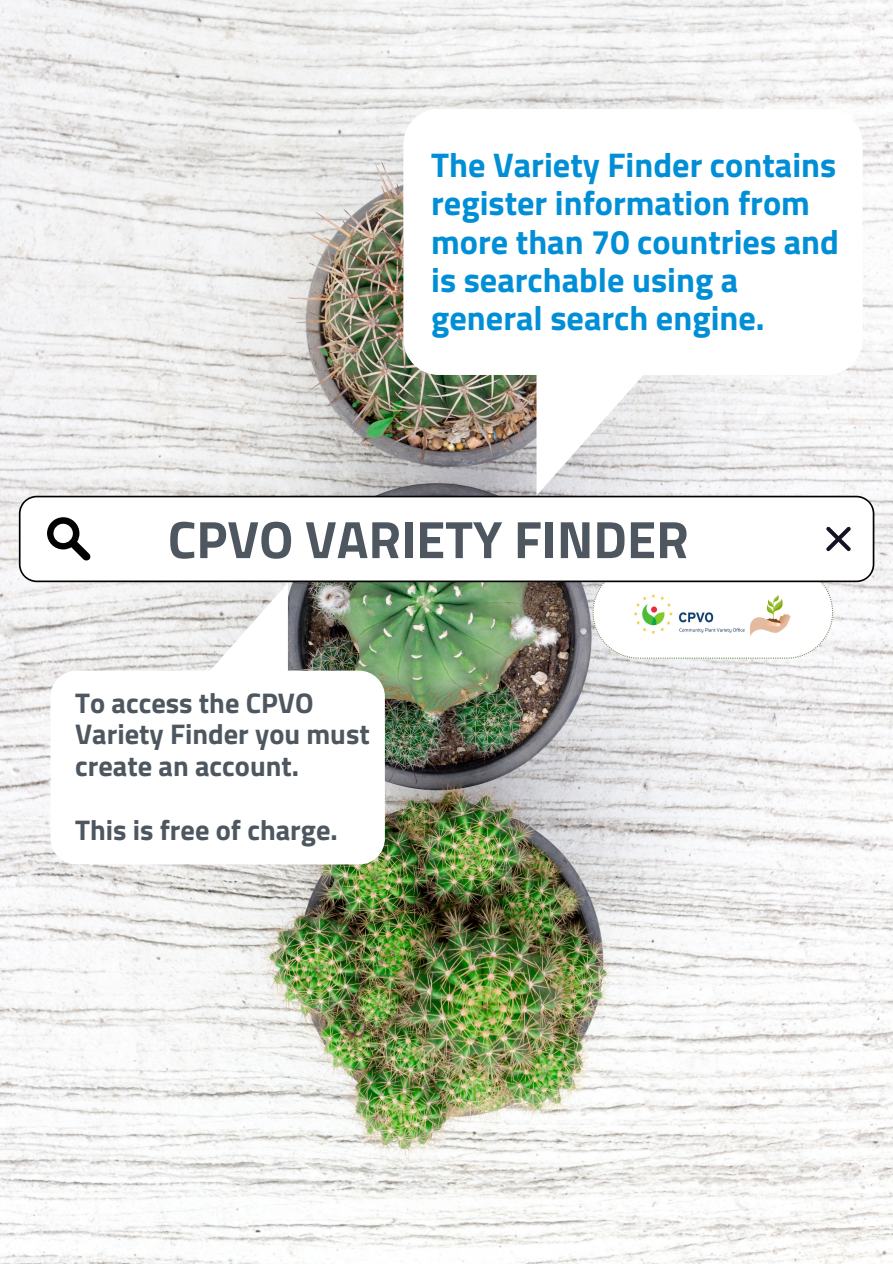
<style>
.page{position:relative;width:893px;height:1264px;background:#fff}
.page>*{position:absolute;margin:0;border:0;box-sizing:border-box;transform-origin:0 0}
.t1{font:700 52.65px "Titillium Web";color:#4e5760}
.t2{font:700 34.2px/38.2px "Titillium Web";color:#008fd6}
.t3{font:700 28.35px/31.7px "Titillium Web";color:#4e5760}
</style>
<div class="page">
<img style="left:0;top:0;width:892px;height:1263px">
<svg style="left:592px;top:582px;width:241px;height:76px"></svg>
<img style="left:633px;top:593px;width:158px;height:43px">
<svg style="left:19px;top:495px;width:855px;height:87px"></svg>
<svg style="left:826px;top:526px;width:24px;height:25px"></svg>
<svg style="left:47px;top:517px;width:44px;height:44px"></svg>
<svg style="left:403px;top:109px;width:459px;height:386px"></svg>
<svg style="left:50px;top:582px;width:335px;height:282px"></svg>
<p class="t2" style="left:431px;top:145px;width:409px">The Variety Finder contains register information from more than 70 countries and is searchable using a general search engine.</p>
<h1 class="t1" style="left:168px;top:498px;width:522px">CPVO VARIETY FINDER</h1>
<p class="t3" style="left:75px;top:686px;width:296px">To access the CPVO<br>Variety Finder you must create an account.</p>
<p class="t3" style="left:75px;top:813px;width:264px">This is free of charge.</p>
</div>
